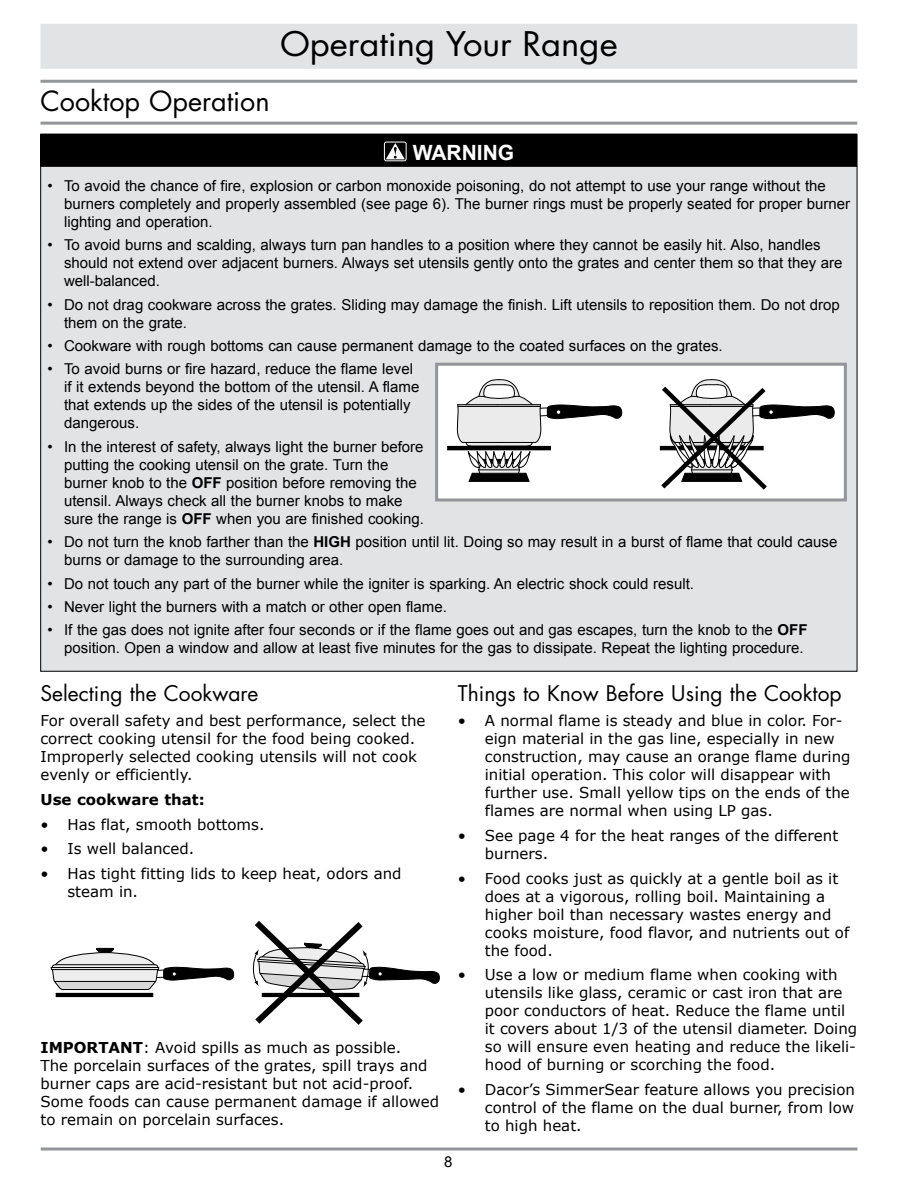
<style>
.page{position:relative;width:918px;height:1188px;background:#fff}
.page>*{position:absolute;margin:0;border:0;box-sizing:border-box;transform-origin:0 0}
.t1{font:33px "Futura Std";color:#000;scale:1.05 1}
.t2{font:27px "Futura Std";color:#000}
.t3{font:21px "Futura Std";color:#000}
.t4{font:700 21px "Arial";color:#fff}
.t5{font:15px/18px "Arial";color:#000}
.t6{font:15px/18px "Verdana";color:#000}
.t7{font:700 15px "Verdana";color:#000}
.s1{font-weight:700}
</style>
<div class="page">
<hr style="left:41px;top:1148px;width:816px;height:2px;background:#939598">
<div style="left:40px;top:24px;width:817px;height:45px;background:#e2e3e4"></div>
<hr style="left:40px;top:80px;width:817px;height:3px;background:#939598">
<hr style="left:40px;top:122px;width:817px;height:3px;background:#939598">
<svg style="left:51px;top:948px;width:183px;height:49px"></svg>
<svg style="left:252px;top:921px;width:188px;height:104px"></svg>
<div style="left:41px;top:166px;width:816px;height:505px;background:#e2e3e4"></div>
<div style="left:41px;top:134px;width:816px;height:32px;background:#000"></div>
<hr style="left:40px;top:134px;width:1px;height:32px;background:#000">
<hr style="left:857px;top:134px;width:1px;height:32px;background:#000">
<hr style="left:40px;top:166px;width:817px;height:1px;background:#000">
<svg style="left:383px;top:142px;width:24px;height:19px"></svg>
<div style="left:384px;top:142px;width:23px;height:19px;border:1px solid #fff;border-radius:2px"></div>
<svg style="left:386px;top:143px;width:19px;height:16px"></svg>
<div style="left:437px;top:364px;width:408px;height:136px;background:#fff"></div>
<hr style="left:448px;top:446px;width:102px;height:4px;background:#000">
<hr style="left:448px;top:450px;width:102px;height:1px;background:#000">
<svg style="left:457px;top:379px;width:165px;height:103px"></svg>
<div style="left:435px;top:363px;width:412px;height:138px;border:3px solid #939598"></div>
<svg style="left:659px;top:379px;width:176px;height:111px"></svg>
<h2 class="t2" style="left:40px;top:84px;width:231px">Cooktop Operation</h2>
<h1 class="t1" style="left:280px;top:23px;width:323px">Operating Your Range</h1>
<h3 class="t4" style="left:413px;top:139px;width:103px">WARNING</h3>
<p class="t5" style="left:64px;top:177px;width:787px;text-indent:-16px">• To avoid the chance of fire, explosion or carbon monoxide poisoning, do not attempt to use your range without the burners completely and properly assembled (see page 6). The burner rings must be properly seated for proper burner lighting and operation.</p>
<p class="t5" style="left:64px;top:236px;width:780px;text-indent:-16px">• To avoid burns and scalding, always turn pan handles to a position where they cannot be easily hit. Also, handles should not extend over adjacent burners. Always set utensils gently onto the grates and center them so that they are well-balanced.</p>
<p class="t5" style="left:64px;top:296px;width:777px;text-indent:-16px">• Do not drag cookware across the grates. Sliding may damage the finish. Lift utensils to reposition them. Do not drop them on the grate.</p>
<p class="t5" style="left:48px;top:337px;width:677px">• Cookware with rough bottoms can cause permanent damage to the coated surfaces on the grates.</p>
<p class="t5" style="left:64px;top:360px;width:357px;text-indent:-16px">• To avoid burns or fire hazard, reduce the flame level if it extends beyond the bottom of the utensil. A flame that extends up the sides of the utensil is potentially dangerous.</p>
<p class="t5" style="left:64px;top:438px;width:361px;text-indent:-16px">• In the interest of safety, always light the burner before putting the cooking utensil on the grate. Turn the burner knob to the <span class="s1">OFF</span> position before removing the utensil. Always check all the burner knobs to make sure the range is <span class="s1">OFF</span> when you are finished cooking.</p>
<p class="t5" style="left:64px;top:533px;width:775px;text-indent:-16px">• Do not turn the knob farther than the <span class="s1">HIGH</span> position until lit. Doing so may result in a burst of flame that could cause burns or damage to the surrounding area.</p>
<p class="t5" style="left:48px;top:575px;width:648px">• Do not touch any part of the burner while the igniter is sparking. An electric shock could result.</p>
<p class="t5" style="left:48px;top:598px;width:401px">• Never light the burners with a match or other open flame.</p>
<p class="t5" style="left:48px;top:621px;width:761px;text-align:right">• If the gas does not ignite after four seconds or if the flame goes out and gas escapes, turn the knob to the <span class="s1">OFF </span>position. Open a window and allow at least five minutes for the gas to dissipate. Repeat the lighting procedure.</p>
<h3 class="t3" style="left:40px;top:680px;width:219px">Selecting the Cookware</h3>
<p class="t6" style="left:40px;top:711px;width:387px">For overall safety and best performance, select the correct cooking utensil for the food being cooked.<br>Improperly selected cooking utensils will not cook evenly or efficiently.</p>
<p class="t7" style="left:40px;top:790px;width:166px">Use cookware that:</p>
<p class="t6" style="left:40px;top:815px;width:225px">• Has flat, smooth bottoms.</p>
<p class="t6" style="left:40px;top:839px;width:155px">• Is well balanced.</p>
<p class="t6" style="left:68px;top:864px;width:336px;text-indent:-27px">• Has tight fitting lids to keep heat, odors and steam in.</p>
<p class="t6" style="left:40px;top:1038px;width:400px"><span class="s1">IMPORTANT</span>: Avoid spills as much as possible.<br>The porcelain surfaces of the grates, spill trays and burner caps are acid-resistant but not acid-proof.<br>Some foods can cause permanent damage if allowed to remain on porcelain surfaces.</p>
<h3 class="t3" style="left:458px;top:680px;width:385px">Things to Know Before Using the Cooktop</h3>
<p class="t6" style="left:485px;top:711px;width:367px;text-indent:-27px">• A normal flame is steady and blue in color. For&shy;eign material in the gas line, especially in new construction, may cause an orange flame during initial operation. This color will disappear with further use. Small yellow tips on the ends of the flames are normal when using LP gas.</p>
<p class="t6" style="left:485px;top:826px;width:355px;text-indent:-27px">• See page 4 for the heat ranges of the different burners.</p>
<p class="t6" style="left:485px;top:869px;width:366px;text-indent:-27px">• Food cooks just as quickly at a gentle boil as it does at a vigorous, rolling boil. Maintaining a higher boil than necessary wastes energy and cooks moisture, food flavor, and nutrients out of the food.</p>
<p class="t6" style="left:485px;top:965px;width:374px;text-indent:-27px">• Use a low or medium flame when cooking with utensils like glass, ceramic or cast iron that are poor conductors of heat. Reduce the flame until it covers about 1/3 of the utensil diameter. Doing so will ensure even heating and reduce the likeli&shy;hood of burning or scorching the food.</p>
<p class="t6" style="left:485px;top:1080px;width:372px;text-align:justify;text-indent:-27px">• Dacor’s SimmerSear feature allows you precision control of the flame on the dual burner, from low to high heat.</p>
<p class="t5" style="left:444px;top:1153px;width:10px">8</p>
</div>
